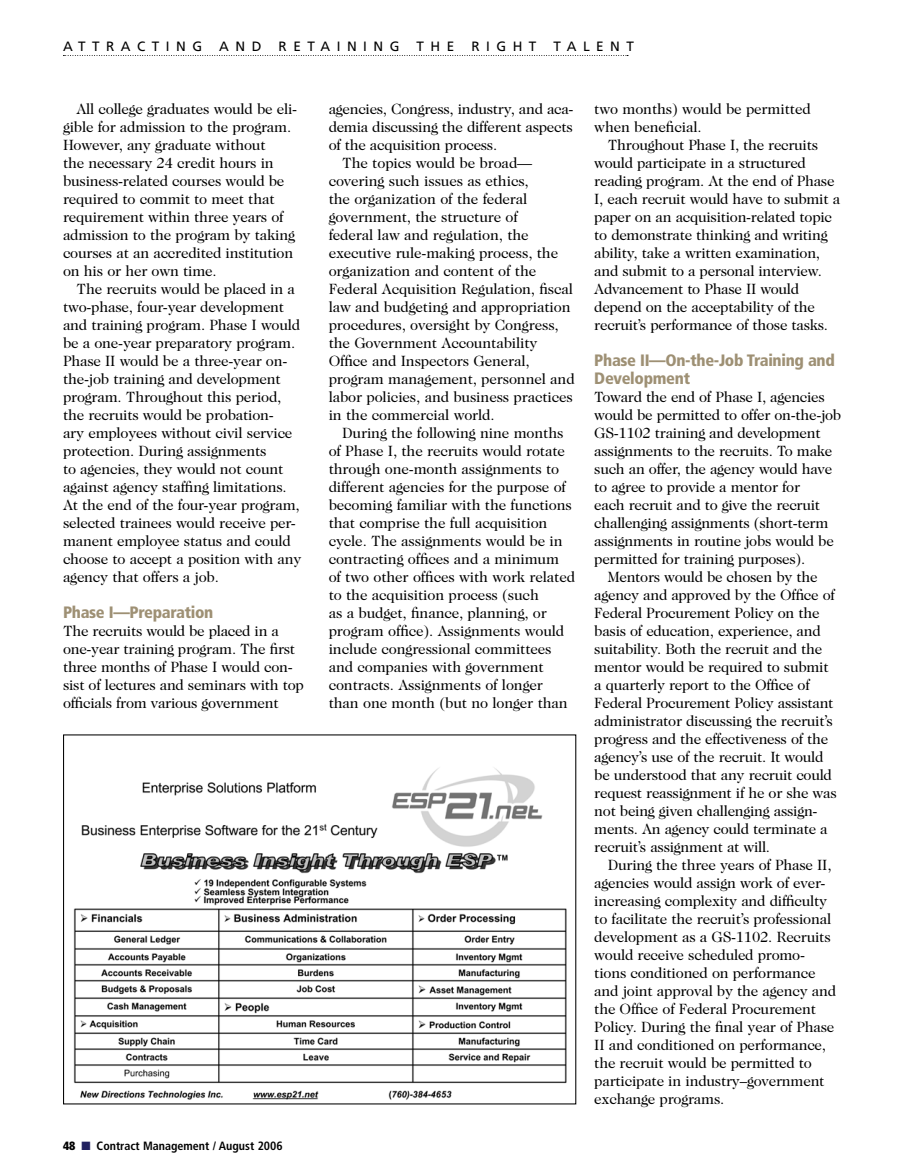
<style>
.page{position:relative;width:905px;height:1175px;background:#fff}
.page>*{position:absolute;margin:0;border:0;box-sizing:border-box;transform-origin:0 0}
.t1{font:900 condensed 16.5px/18px "Frutiger";letter-spacing:-.02em;color:#9e9074}
.t2{font:15px/18px "Caslon Two Twenty Four";letter-spacing:-.015em;color:#000}
.t3{font:13.5px "Frutiger";letter-spacing:.48em;color:#000}
.t4{font:700 condensed 12px "Frutiger";color:#000}
.s1{font-weight:900}
.s2{color:#21205f}
</style>
<div class="page">
<svg style="left:63px;top:55px;width:565px;height:1px"></svg>
<img style="left:73px;top:768px;width:494px;height:332px">
<p class="t3" style="left:63px;top:38px;width:141px">ATTRA CTING</p>
<p class="t3" style="left:219px;top:38px;width:44px">AND</p>
<p class="t3" style="left:278px;top:38px;width:122px">R ETA INING</p>
<p class="t3" style="left:416px;top:38px;width:39px">THE</p>
<p class="t3" style="left:471px;top:38px;width:66px">R IGHT</p>
<p class="t3" style="left:553px;top:38px;width:13px">TA</p>
<p class="t3" style="left:583px;top:38px;width:52px">LENT</p>
<p class="t2" style="left:63px;top:100px;width:236px;text-indent:14px">All college graduates would be eli&shy;gible for admission to the program.<br>However, any graduate without<br>the necessary 24 credit hours in business-related courses would be required to commit to meet that requirement within three years of admission to the program by taking courses at an accredited institution on his or her own time.</p>
<p class="t2" style="left:63px;top:280px;width:240px;text-indent:14px">The recruits would be placed in a two-phase, four-year development and training program. Phase I would be a one-year preparatory program.<br>Phase II would be a three-year on&shy;the-job training and development program. Throughout this period, the recruits would be probation-<br>ary employees without civil service protection. During assignments<br>to agencies, they would not count against agency staffing limitations.<br>At the end of the four-year program, selected trainees would receive per&shy;manent employee status and could choose to accept a position with any agency that offers a job.</p>
<p class="t1" style="left:63px;top:603px;width:152px">Phase I—Preparation</p>
<p class="t2" style="left:63px;top:622px;width:242px">The recruits would be placed in a one-year training program. The first three months of Phase I would con&shy;sist of lectures and seminars with top officials from various government</p>
<p class="t4" style="left:63px;top:1139px;width:221px"><span class="s1">48</span> <span class="s2">■</span> Contract Management / August 2006</p>
<p class="t2" style="left:328px;top:100px;width:246px">agencies, Congress, industry, and aca-</p>
<p class="t2" style="left:328px;top:118px;width:245px">demia discussing the different aspects</p>
<p class="t2" style="left:328px;top:136px;width:170px">of the acquisition process.</p>
<p class="t2" style="left:342px;top:154px;width:191px">The topics would be broad—</p>
<p class="t2" style="left:328px;top:172px;width:201px">covering such issues as ethics,</p>
<p class="t2" style="left:328px;top:190px;width:200px">the organization of the federal</p>
<p class="t2" style="left:328px;top:208px;width:191px">government, the structure of</p>
<p class="t2" style="left:328px;top:226px;width:201px">federal law and regulation, the</p>
<p class="t2" style="left:328px;top:244px;width:231px">executive rule-making process, the</p>
<p class="t2" style="left:328px;top:262px;width:209px">organization and content of the</p>
<p class="t2" style="left:328px;top:280px;width:246px">Federal Acquisition Regulation, fiscal</p>
<p class="t2" style="left:328px;top:298px;width:243px">law and budgeting and appropriation</p>
<p class="t2" style="left:328px;top:316px;width:231px">procedures, oversight by Congress,</p>
<p class="t2" style="left:328px;top:334px;width:210px">the Government Accountability</p>
<p class="t2" style="left:328px;top:352px;width:202px">Office and Inspectors General,</p>
<p class="t2" style="left:328px;top:370px;width:247px">program management, personnel and</p>
<p class="t2" style="left:328px;top:388px;width:246px">labor policies, and business practices</p>
<p class="t2" style="left:328px;top:406px;width:167px">in the commercial world.</p>
<p class="t2" style="left:342px;top:424px;width:223px">During the following nine months</p>
<p class="t2" style="left:328px;top:442px;width:238px">of Phase I, the recruits would rotate</p>
<p class="t2" style="left:328px;top:460px;width:232px">through one-month assignments to</p>
<p class="t2" style="left:328px;top:478px;width:239px">different agencies for the purpose of</p>
<p class="t2" style="left:328px;top:496px;width:245px">becoming familiar with the functions</p>
<p class="t2" style="left:328px;top:514px;width:220px">that comprise the full acquisition</p>
<p class="t2" style="left:328px;top:532px;width:235px">cycle. The assignments would be in</p>
<p class="t2" style="left:328px;top:550px;width:232px">contracting offices and a minimum</p>
<p class="t2" style="left:328px;top:568px;width:248px">of two other offices with work related</p>
<p class="t2" style="left:328px;top:586px;width:212px">to the acquisition process (such</p>
<p class="t2" style="left:328px;top:604px;width:220px">as a budget, finance, planning, or</p>
<p class="t2" style="left:328px;top:622px;width:237px">program office). Assignments would</p>
<p class="t2" style="left:328px;top:640px;width:224px">include congressional committees</p>
<p class="t2" style="left:328px;top:658px;width:217px">and companies with government</p>
<p class="t2" style="left:328px;top:676px;width:216px">contracts. Assignments of longer</p>
<p class="t2" style="left:328px;top:694px;width:241px">than one month (but no longer than</p>
<p class="t2" style="left:594px;top:100px;width:218px">two months) would be permitted when beneficial.</p>
<p class="t2" style="left:594px;top:136px;width:247px;text-indent:14px">Throughout Phase I, the recruits would participate in a structured reading program. At the end of Phase I, each recruit would have to submit a paper on an acquisition-related topic to demonstrate thinking and writing ability, take a written examination, and submit to a personal interview.<br>Advancement to Phase II would depend on the acceptability of the recruit’s performance of those tasks.</p>
<p class="t1" style="left:594px;top:351px;width:242px">Phase II—On-the-Job Training and<br>Development</p>
<p class="t2" style="left:594px;top:388px;width:232px">Toward the end of Phase I, agencies</p>
<p class="t2" style="left:594px;top:406px;width:248px">would be permitted to offer on-the-job</p>
<p class="t2" style="left:594px;top:424px;width:228px">GS-1102 training and development</p>
<p class="t2" style="left:594px;top:442px;width:240px">assignments to the recruits. To make</p>
<p class="t2" style="left:594px;top:460px;width:239px">such an offer, the agency would have</p>
<p class="t2" style="left:594px;top:478px;width:207px">to agree to provide a mentor for</p>
<p class="t2" style="left:594px;top:496px;width:227px">each recruit and to give the recruit</p>
<p class="t2" style="left:594px;top:514px;width:235px">challenging assignments (short-term</p>
<p class="t2" style="left:594px;top:532px;width:241px">assignments in routine jobs would be</p>
<p class="t2" style="left:594px;top:550px;width:212px">permitted for training purposes).</p>
<p class="t2" style="left:608px;top:568px;width:211px">Mentors would be chosen by the</p>
<p class="t2" style="left:594px;top:586px;width:242px">agency and approved by the Office of</p>
<p class="t2" style="left:594px;top:604px;width:227px">Federal Procurement Policy on the</p>
<p class="t2" style="left:594px;top:622px;width:228px">basis of education, experience, and</p>
<p class="t2" style="left:594px;top:640px;width:229px">suitability. Both the recruit and the</p>
<p class="t2" style="left:594px;top:658px;width:236px">mentor would be required to submit</p>
<p class="t2" style="left:594px;top:676px;width:217px">a quarterly report to the Office of</p>
<p class="t2" style="left:594px;top:694px;width:241px">Federal Procurement Policy assistant</p>
<p class="t2" style="left:594px;top:712px;width:240px">administrator discussing the recruit’s</p>
<p class="t2" style="left:594px;top:730px;width:235px">progress and the effectiveness of the</p>
<p class="t2" style="left:594px;top:748px;width:230px">agency’s use of the recruit. It would</p>
<p class="t2" style="left:594px;top:766px;width:239px">be understood that any recruit could</p>
<p class="t2" style="left:594px;top:784px;width:244px">request reassignment if he or she was</p>
<p class="t2" style="left:594px;top:802px;width:225px">not being given challenging assign-</p>
<p class="t2" style="left:594px;top:820px;width:235px">ments. An agency could terminate a</p>
<p class="t2" style="left:594px;top:838px;width:177px">recruit’s assignment at will.</p>
<p class="t2" style="left:608px;top:856px;width:225px">During the three years of Phase II,</p>
<p class="t2" style="left:594px;top:874px;width:232px">agencies would assign work of ever-</p>
<p class="t2" style="left:594px;top:892px;width:234px">increasing complexity and difficulty</p>
<p class="t2" style="left:594px;top:910px;width:238px">to facilitate the recruit’s professional</p>
<p class="t2" style="left:594px;top:928px;width:238px">development as a GS-1102. Recruits</p>
<p class="t2" style="left:594px;top:946px;width:212px">would receive scheduled promo-</p>
<p class="t2" style="left:594px;top:964px;width:223px">tions conditioned on performance</p>
<p class="t2" style="left:594px;top:982px;width:243px">and joint approval by the agency and</p>
<p class="t2" style="left:594px;top:1000px;width:223px">the Office of Federal Procurement</p>
<p class="t2" style="left:594px;top:1018px;width:242px">Policy. During the final year of Phase</p>
<p class="t2" style="left:594px;top:1036px;width:233px">II and conditioned on performance,</p>
<p class="t2" style="left:594px;top:1054px;width:219px">the recruit would be permitted to</p>
<p class="t2" style="left:594px;top:1072px;width:232px">participate in industry–government</p>
<p class="t2" style="left:594px;top:1090px;width:131px">exchange programs.</p>
</div>
